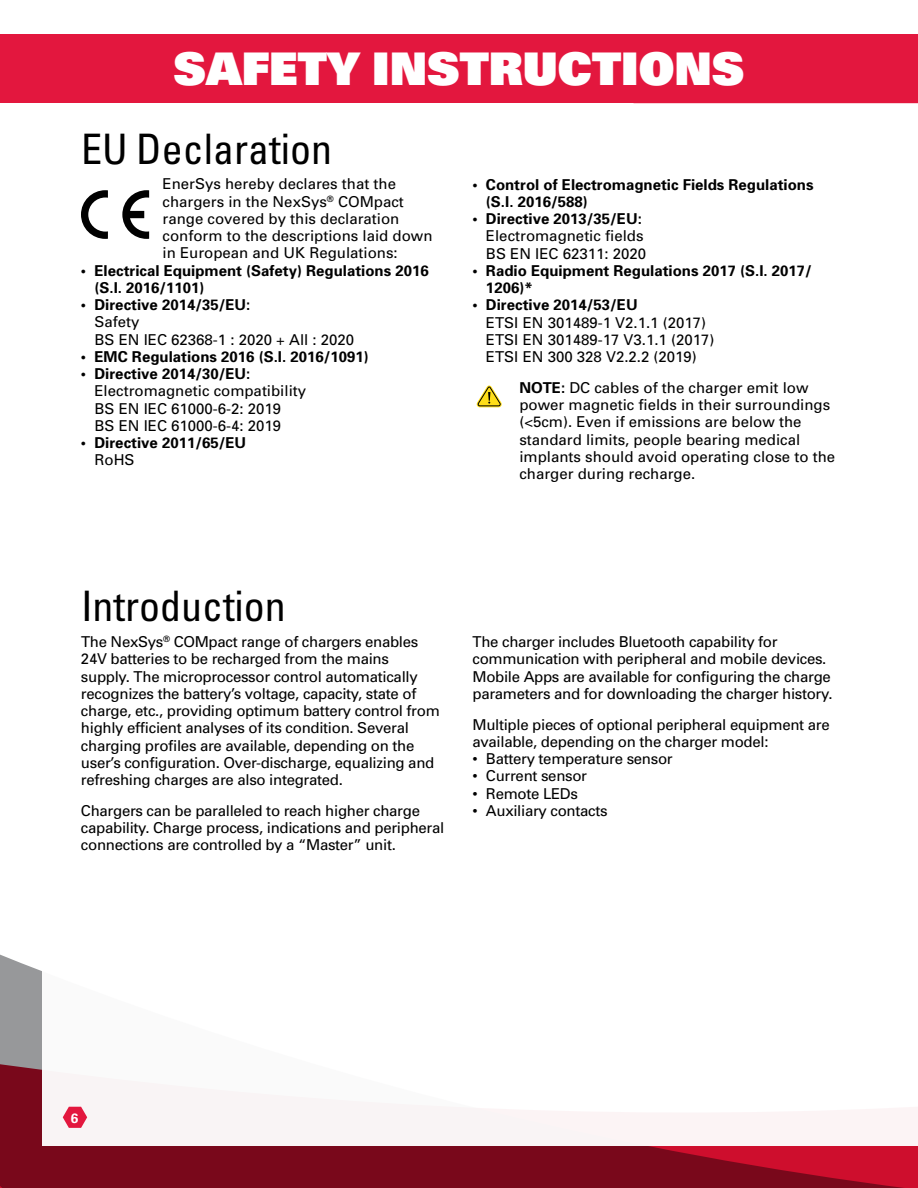
<style>
.page{position:relative;width:918px;height:1188px;background:#fff}
.page>*{position:absolute;margin:0;border:0;box-sizing:border-box;transform-origin:0 0}
.t1{font:900 45px "Univers";color:#fff}
.t2{font:condensed 42px "Univers";color:#000}
.t3{font:15px/17.2px "Univers";letter-spacing:-.02em;color:#000}
.t4{font:15px/17.2px "Univers";color:#000}
.t5{font:700 15px/17.2px "Univers";color:#000}
.t6{font:700 13.5px "Univers";color:#fff}
.s1{font-weight:700}
</style>
<div class="page">
<svg style="left:0;top:954px;width:918px;height:234px;background:#88182b"></svg>
<div style="left:42px;top:857px;width:876px;height:289px;background:#fff"></div>
<div style="left:0;top:35px;width:918px;height:68px;background:#e3173e"></div>
<svg style="left:477px;top:386px;width:25px;height:21px"></svg>
<svg style="left:122px;top:190px;width:27px;height:48px"></svg>
<svg style="left:81px;top:190px;width:27px;height:48px"></svg>
<svg style="left:63px;top:1107px;width:24px;height:21px"></svg>
<h1 class="t1" style="left:174px;top:39px;width:572px">SAFETY INSTRUCTIONS</h1>
<h2 class="t2" style="left:81px;top:122px;width:253px">EU Declaration</h2>
<p class="t4" style="left:163px;top:175px;width:272px">EnerSys hereby declares that the chargers in the NexSys<sup>®</sup> COMpact range covered by this declaration conform to the descriptions laid down in European and UK Regulations:</p>
<p class="t5" style="left:94px;top:261px;width:336px;text-indent:-13px">• Electrical Equipment (Safety) Regulations 2016 (S.I. 2016/1101)</p>
<p class="t5" style="left:81px;top:296px;width:171px">• Directive 2014/35/EU:</p>
<p class="t4" style="left:94px;top:313px;width:261px">Safety<br>BS EN IEC 62368-1 : 2020 + All : 2020</p>
<p class="t5" style="left:81px;top:347px;width:289px">• EMC Regulations 2016 (S.I. 2016/1091)</p>
<p class="t5" style="left:81px;top:365px;width:171px">• Directive 2014/30/EU:</p>
<p class="t4" style="left:94px;top:382px;width:213px">Electromagnetic compatibility<br>BS EN IEC 61000-6-2: 2019<br>BS EN IEC 61000-6-4: 2019</p>
<p class="t5" style="left:81px;top:434px;width:167px">• Directive 2011/65/EU</p>
<p class="t3" style="left:94px;top:451px;width:42px">RoHS</p>
<p class="t5" style="left:486px;top:175px;width:329px;text-indent:-13px">• Control of Electromagnetic Fields Regulations (S.I. 2016/588)</p>
<p class="t5" style="left:472px;top:210px;width:171px">• Directive 2013/35/EU:</p>
<p class="t4" style="left:486px;top:227px;width:162px">Electromagnetic fields<br>BS EN IEC 62311: 2020</p>
<p class="t5" style="left:486px;top:261px;width:327px;text-indent:-13px">• Radio Equipment Regulations 2017 (S.I. 2017/<br>1206)*</p>
<p class="t5" style="left:472px;top:296px;width:167px">• Directive 2014/53/EU</p>
<p class="t4" style="left:486px;top:313px;width:230px">ETSI EN 301489-1 V2.1.1 (2017)<br>ETSI EN 301489-17 V3.1.1 (2017)<br>ETSI EN 300 328 V2.2.2 (2019)</p>
<p class="t4" style="left:519px;top:379px;width:317px"><span class="s1">NOTE:</span> DC cables of the charger emit low power magnetic fields in their surroundings (&lt;5cm). Even if emissions are below the standard limits, people bearing medical implants should avoid operating close to the charger during recharge.</p>
<h2 class="t2" style="left:81px;top:580px;width:206px">Introduction</h2>
<p class="t3" style="left:81px;top:633px;width:360px">The NexSys<sup>®</sup> COMpact range of chargers enables 24V batteries to be recharged from the mains supply. The microprocessor control automatically recognizes the battery’s voltage, capacity, state of charge, etc., providing optimum battery control from highly efficient analyses of its condition. Several charging profiles are available, depending on the user’s configuration. Over-discharge, equalizing and refreshing charges are also integrated.</p>
<p class="t3" style="left:81px;top:802px;width:365px">Chargers can be paralleled to reach higher charge capability. Charge process, indications and peripheral connections are controlled by a “Master” unit.</p>
<p class="t3" style="left:472px;top:633px;width:362px">The charger includes Bluetooth capability for communication with peripheral and mobile devices.<br>Mobile Apps are available for configuring the charge parameters and for downloading the charger history.</p>
<p class="t3" style="left:472px;top:715px;width:359px">Multiple pieces of optional peripheral equipment are available, depending on the charger model:</p>
<p class="t3" style="left:472px;top:750px;width:202px">• Battery temperature sensor</p>
<p class="t3" style="left:472px;top:767px;width:116px">• Current sensor</p>
<p class="t3" style="left:472px;top:784px;width:107px">• Remote LEDs</p>
<p class="t3" style="left:472px;top:802px;width:137px">• Auxiliary contacts</p>
<p class="t6" style="left:71px;top:1109px;width:9px">6</p>
</div>
